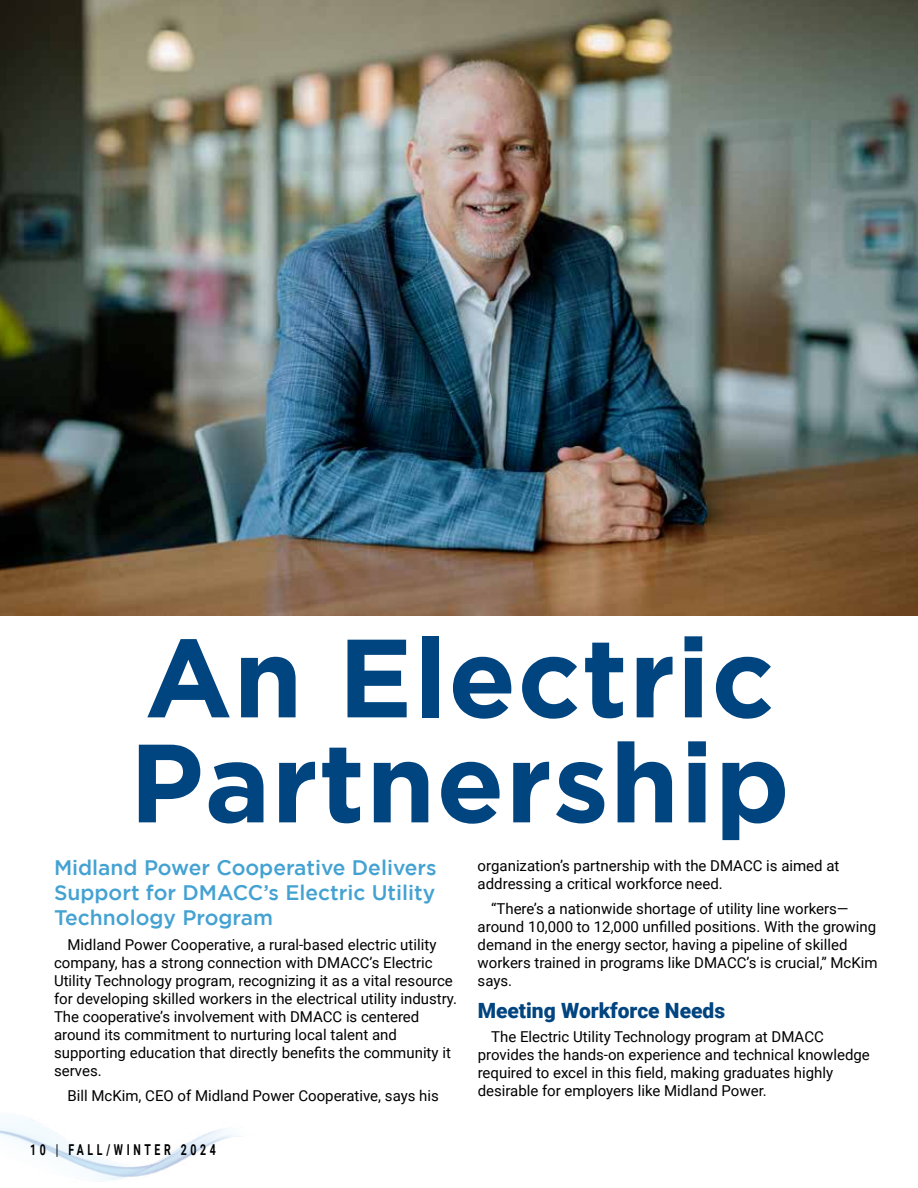
<style>
.page{position:relative;width:918px;height:1188px;background:#fff}
.page>*{position:absolute;margin:0;border:0;box-sizing:border-box;transform-origin:0 0}
.t1{font:700 111px/105px "Gotham";letter-spacing:.01em;color:#004480}
.t2{font:500 21px/25.2px "Gotham";color:#43a2d2;text-align:justify}
.t3{font:900 21px "Roboto";color:#004480}
.t4{font:15px/18px "Roboto";color:#000}
.t5{font:700 15px "Roboto";letter-spacing:.35em;color:#000;scale:.7 1}
</style>
<div class="page">
<img style="left:0;top:1115px;width:239px;height:65px">
<img style="left:0;top:0;width:918px;height:615px">
<h1 class="t1" style="left:130px;top:623px;width:662px">An Electric<br>Partnership</h1>
<p class="t2" style="left:54px;top:855px;width:384px">Midland Power Cooperative Delivers Support for DMACC’s Electric Utility Technology Program</p>
<p class="t4" style="left:54px;top:935px;width:405px;text-indent:14px">Midland Power Cooperative, a rural-based electric utility company, has a strong connection with DMACC’s Electric Utility Technology program, recognizing it as a vital resource for developing skilled workers in the electrical utility industry.<br>The cooperative’s involvement with DMACC is centered around its commitment to nurturing local talent and supporting education that directly benefits the community it</p>
<p class="t4" style="left:68px;top:1058px;width:373px;line-height:24.8px;text-indent:-14px">serves.<br>Bill McKim, CEO of Midland Power Cooperative, says his</p>
<p class="t4" style="left:478px;top:856px;width:363px">organization’s partnership with the DMACC is aimed at addressing a critical workforce need.</p>
<p class="t4" style="left:491px;top:899px;width:359px">“There’s a nationwide shortage of utility line workers—</p>
<p class="t4" style="left:478px;top:917px;width:400px">around 10,000 to 12,000 unfilled positions. With the growing</p>
<p class="t4" style="left:478px;top:935px;width:401px">demand in the energy sector, having a pipeline of skilled workers trained in programs like DMACC’s is crucial,” McKim says.</p>
<p class="t3" style="left:478px;top:995px;width:249px">Meeting Workforce Needs</p>
<p class="t4" style="left:478px;top:1027px;width:394px;text-indent:14px">The Electric Utility Technology program at DMACC provides the hands-on experience and technical knowledge required to excel in this field, making graduates highly desirable for employers like Midland Power.</p>
<p class="t5" style="left:30px;top:1139px;width:267px">10 | FALL/WINTER 2024</p>
</div>
